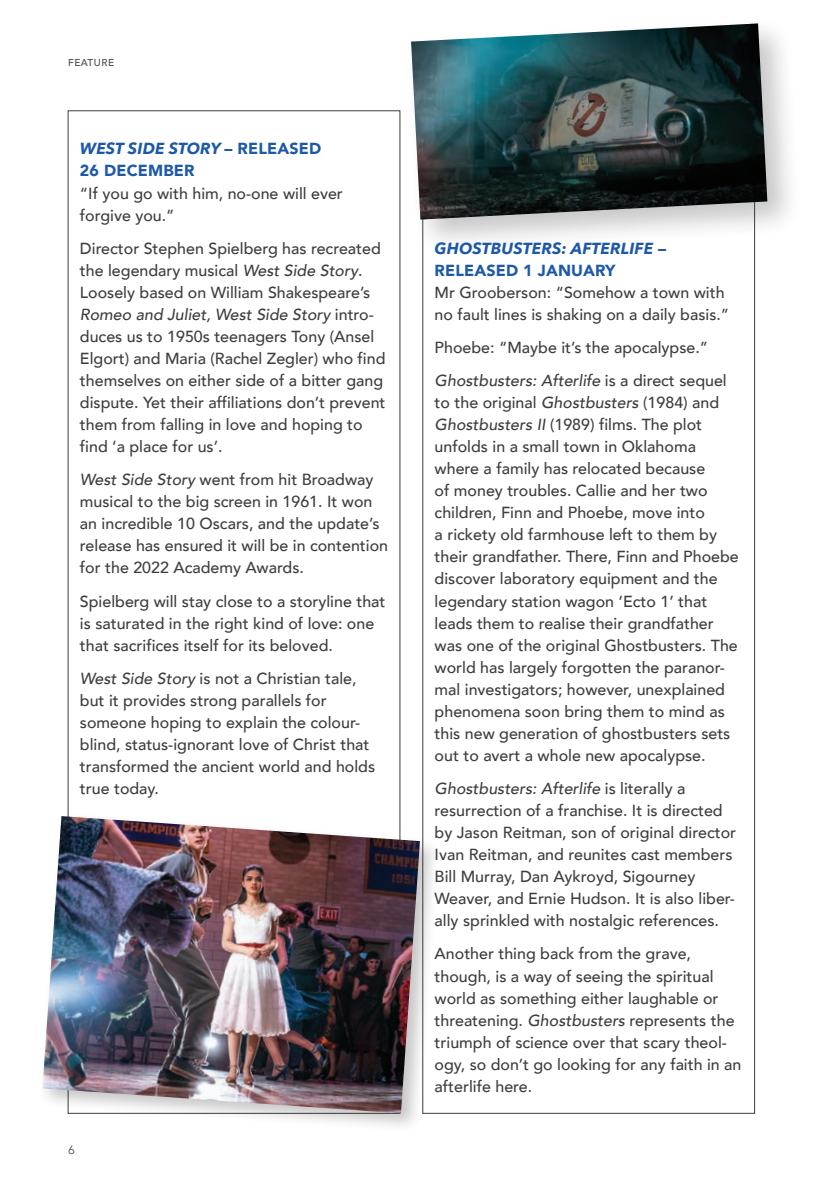
<style>
.page{position:relative;width:840px;height:1191px;background:#fff}
.page>*{position:absolute;margin:0;border:0;box-sizing:border-box;transform-origin:0 0}
.Salvos_Body{font:500 16px/22px "Avenir";color:#3e3e3f}
.Intext_Subhead{font:italic 700 16px/22px "Avenir Next";letter-spacing:.01em;color:#1d59a8}
.Intext_Subhead-2{font:900 16px/22px "Avenir";letter-spacing:.01em;color:#1d59a8}
.t1{font:12px "Avenir";color:#4b4c4d}
.Page_name_-_Left{font:500 10px "Avenir";letter-spacing:.05em;color:#4b4c4d}
.s1{font-family:"Avenir Next";font-weight:700;font-style:italic}
.s2{font-style:italic}
.s3{font-family:"Avenir";font-weight:900;font-style:normal}
</style>
<div class="page">
<div style="left:38px;top:812px;width:402px;height:322px;background:#231f20;opacity:.25"></div>
<img style="left:42px;top:816px;width:378px;height:297px">
<div style="left:404px;top:16px;width:397px;height:238px;background:#231f20;opacity:.25"></div>
<img style="left:411px;top:23px;width:356px;height:197px">
<p class="Page_name_-_Left" style="left:68px;top:54px;width:47px">FEATURE</p>
<p class="Intext_Subhead-2" style="left:80px;top:137px;width:243px"><span class="s1">WEST SIDE STORY</span> – RELEASED<br>26 DECEMBER</p>
<p class="Salvos_Body" style="left:80px;top:181px;width:264px">“If you go with him, no-one will ever forgive you.”</p>
<p class="Salvos_Body" style="left:80px;top:236px;width:307px">Director Stephen Spielberg has recreated the legendary musical <span class="s2">West Side Story</span>.<br>Loosely based on William Shakespeare’s <span class="s2">Romeo and Juliet, West Side Story</span> intro&shy;duces us to 1950s teenagers Tony (Ansel Elgort) and Maria (Rachel Zegler) who find themselves on either side of a bitter gang dispute. Yet their affiliations don’t prevent them from falling in love and hoping to find ‘a place for us’.</p>
<p class="Salvos_Body" style="left:80px;top:468px;width:309px"><span class="s2">West Side Story</span> went from hit Broadway musical to the big screen in 1961. It won an incredible 10 Oscars, and the update’s release has ensured it will be in contention for the 2022 Academy Awards.</p>
<p class="Salvos_Body" style="left:80px;top:589px;width:307px">Spielberg will stay close to a storyline that is saturated in the right kind of love: one that sacrifices itself for its beloved.</p>
<p class="Salvos_Body" style="left:80px;top:666px;width:296px"><span class="s2">West Side Story</span> is not a Christian tale, but it provides strong parallels for someone hoping to explain the colour&shy;blind, status-ignorant love of Christ that transformed the ancient world and holds true today.</p>
<p class="t1" style="left:68px;top:1142px;width:8px">6</p>
<p class="Intext_Subhead" style="left:434px;top:237px;width:233px">GHOSTBUSTERS: AFTERLIFE <span class="s3">–<br>RELEASED 1 JANUARY</span></p>
<p class="Salvos_Body" style="left:434px;top:280px;width:296px">M r Grooberson: “Somehow a town with no fault lines is shaking on a daily basis.”</p>
<p class="Salvos_Body" style="left:434px;top:335px;width:275px">Phoebe: “M aybe it’s the apocalypse.”</p>
<p class="Salvos_Body" style="left:434px;top:368px;width:305px"><span class="s2">Ghostbusters: Afterlife</span> is a direct sequel to the original <span class="s2">Ghostbusters</span> (1984) and <span class="s2">Ghostbusters II</span> (1989) films. The plot unfolds in a small town in Oklahoma where a family has relocated because<br>of money troubles. Callie and her two children, Finn and Phoebe, move into<br>a rickety old farmhouse left to them by their grandfather. There, Finn and Phoebe discover laboratory equipment and the legendary station wagon ‘Ecto 1’ that leads them to realise their grandfather was one of the original Ghostbusters. The world has largely forgotten the paranor&shy;mal investigators; however, unexplained phenomena soon bring them to mind as this new generation of ghostbusters sets out to avert a whole new apocalypse.</p>
<p class="Salvos_Body" style="left:434px;top:776px;width:303px"><span class="s2">Ghostbusters: Afterlife</span> is literally a resurrection of a franchise. It is directed by Jason Reitman, son of original director Ivan Reitman, and reunites cast members Bill M urray, Dan Aykroyd, Sigourney Weaver, and Ernie Hudson. It is also liber&shy;ally sprinkled with nostalgic references.</p>
<p class="Salvos_Body" style="left:434px;top:942px;width:308px">Another thing back from the grave, though, is a way of seeing the spiritual world as something either laughable or threatening. <span class="s2">Ghostbusters</span> represents the triumph of science over that scary theol&shy;ogy, so don’t go looking for any faith in an afterlife here.</p>
</div>
